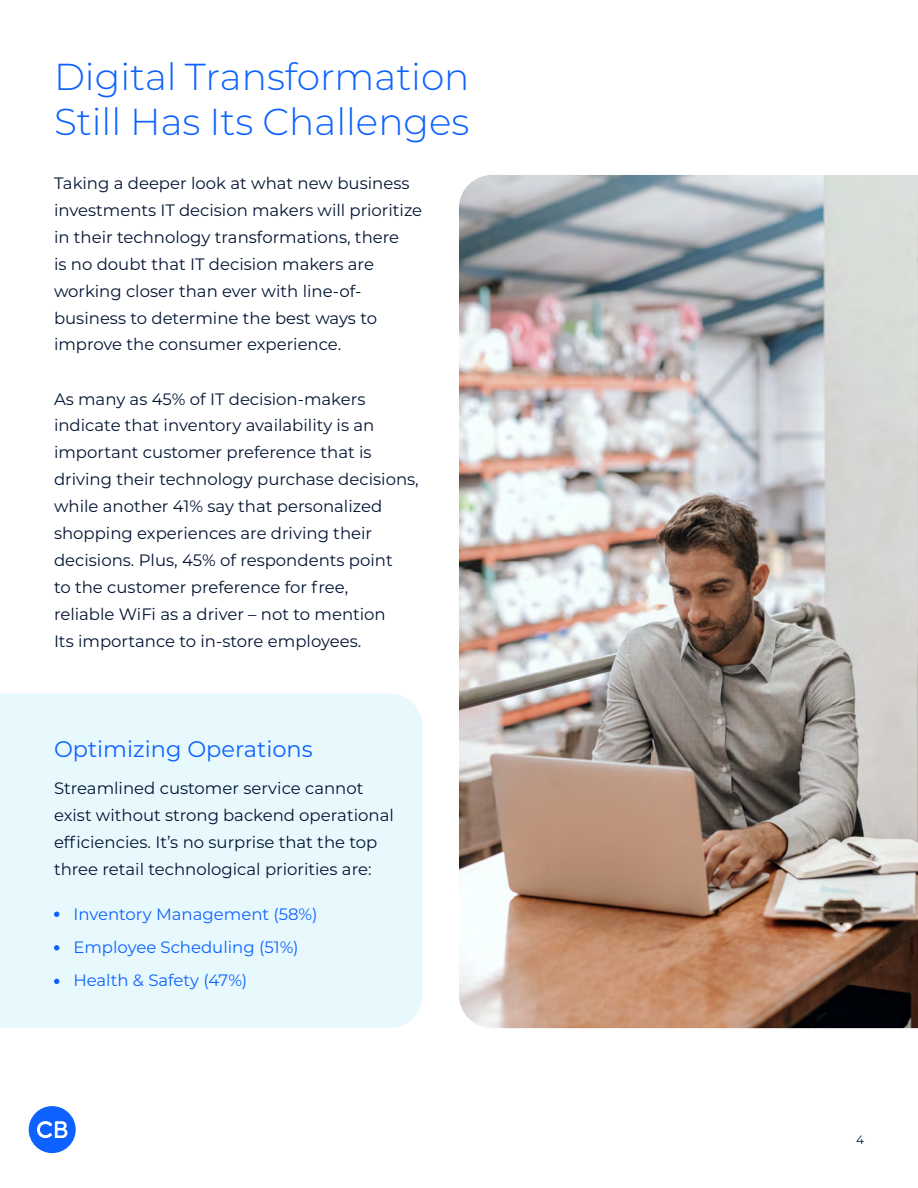
<style>
.page{position:relative;width:918px;height:1188px;background:#fff}
.page>*{position:absolute;margin:0;border:0;box-sizing:border-box;transform-origin:0 0}
.t1{font:300 37.5px/45px "Montserrat";color:#0d62ff}
.t2{font:22.5px "Montserrat";color:#0d62ff}
.t3{font:16.5px/27px "Montserrat";color:#031433}
.t4{font:16.5px/33px "Montserrat";color:#0d62ff}
.t5{font:12px "Montserrat";color:#031433}
</style>
<div class="page">
<div style="left:29px;top:1106px;width:47px;height:47px;background:#0d62ff;border-radius:50%"></div>
<svg style="left:37px;top:1121px;width:30px;height:18px"></svg>
<img style="left:459px;top:175px;width:459px;height:853px">
<div style="left:0;top:693px;width:422px;height:335px;background:#e8f9fe"></div>
<svg style="left:54px;top:912px;width:5px;height:5px"></svg>
<svg style="left:54px;top:945px;width:5px;height:6px"></svg>
<svg style="left:54px;top:979px;width:5px;height:5px"></svg>
<h1 class="t1" style="left:54px;top:53px;width:417px">Digital Transformation<br>Still Has Its Challenges</h1>
<p class="t3" style="left:54px;top:169px;width:370px">Taking a deeper look at what new business investments IT decision makers will prioritize in their technology transformations, there<br>is no doubt that IT decision makers are working closer than ever with line-of&shy;business to determine the best ways to improve the consumer experience.</p>
<p class="t3" style="left:54px;top:385px;width:366px">As many as 45% of IT decision-makers indicate that inventory availability is an important customer preference that is driving their technology purchase decisions, while another 41% say that personalized shopping experiences are driving their decisions. Plus, 45% of respondents point<br>to the customer preference for free,<br>reliable WiFi as a driver – not to mention<br>Its importance to in-store employees.</p>
<h2 class="t2" style="left:54px;top:734px;width:260px">Optimizing Operations</h2>
<p class="t3" style="left:54px;top:774px;width:341px">Streamlined customer service cannot exist without strong backend operational efficiencies. It’s no surprise that the top three retail technological priorities are:</p>
<p class="t4" style="left:73px;top:897px;width:245px">Inventory Management (58%)<br>Employee Scheduling (51%)<br>Health &amp; Safety (47%)</p>
<p class="t5" style="left:856px;top:1132px;width:9px">4</p>
</div>
